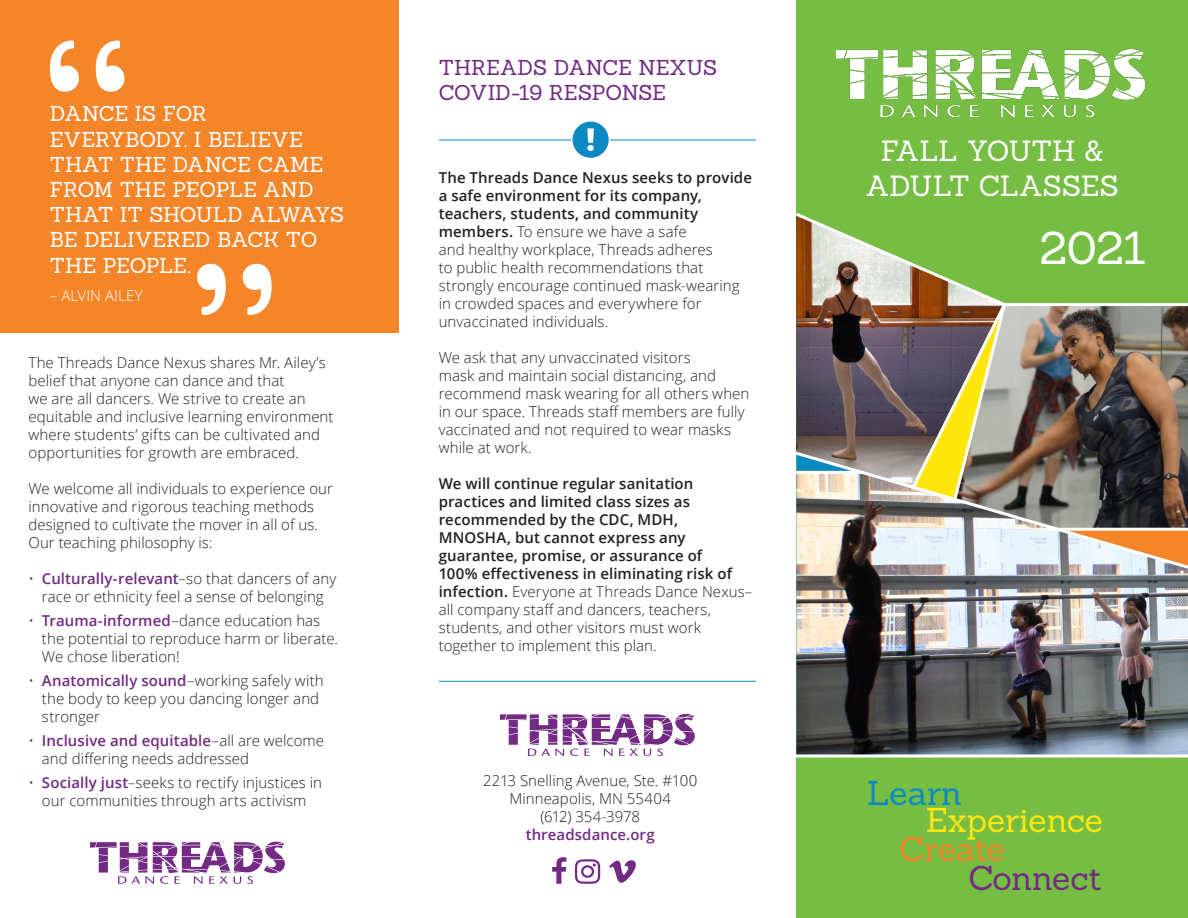
<style>
.page{position:relative;width:1188px;height:918px;background:#fff}
.page>*{position:absolute;margin:0;border:0;box-sizing:border-box;transform-origin:0 0}
.Header_-_Align_Left{font:45px "Sanchez";color:#fff}
.t1{font:33.6px "Sanchez";color:#ffe70e}
.t2{font:33.6px "Sanchez";letter-spacing:-.005em;color:#722a83}
.t3{font:33.6px "Sanchez";letter-spacing:-.015em;color:#f58529}
.t4{font:33.6px "Sanchez";color:#0a8ac0}
.Header_-_Align_Left-2{font:28.5px/34.2px "Sanchez";letter-spacing:-.01em;color:#fff;text-align:center}
.Header_-_Align_Left-3{font:21px/25.2px "Sanchez";letter-spacing:-.005em;color:#fff}
.Header_-_Align_Left-4{font:21px/25.2px "Sanchez";letter-spacing:-.005em;color:#722a83}
.Body{font:300 15px/18px "Open Sans";letter-spacing:.005em;color:#231f20}
.Body-2{font:600 15px/18px "Open Sans";letter-spacing:.005em;color:#231f20}
.Body-3{font:600 15px "Open Sans";letter-spacing:.005em;color:#722a83}
.Body-4{font:300 15px "Open Sans";letter-spacing:.015em;color:#fff}
.s1{color:#722a83}
.s2{font-weight:600;color:#722a83}
.s3{font-weight:600}
.s4{font-weight:300}
</style>
<div class="page">
<div style="left:796px;top:0;width:392px;height:918px;background:#75be43"></div>
<div style="left:0;top:0;width:398px;height:333px;background:#f58529"></div>
<svg style="left:50px;top:40px;width:74px;height:52px"></svg>
<svg style="left:197px;top:264px;width:75px;height:51px"></svg>
<svg style="left:90px;top:842px;width:195px;height:42px"></svg>
<svg style="left:500px;top:714px;width:195px;height:42px"></svg>
<svg style="left:552px;top:857px;width:84px;height:27px"></svg>
<hr style="left:439px;top:140px;width:317px;height:1px;background:#0a8ac0">
<img style="left:796px;top:585px;width:392px;height:170px">
<img style="left:796px;top:213px;width:392px;height:233px">
<img style="left:796px;top:446px;width:392px;height:139px">
<hr style="left:1045px;top:528px;width:143px;height:3px;background:#fff">
<hr style="left:791px;top:471px;width:71px;height:3px;background:#fff">
<img style="left:837px;top:50px;width:308px;height:67px">
<div style="left:572px;top:121px;width:37px;height:38px;background:#0a8ac0;border-radius:50%"></div>
<div style="left:571px;top:120px;width:39px;height:39px;border:2px solid #fff;border-radius:50%"></div>
<svg style="left:587px;top:128px;width:7px;height:23px"></svg>
<hr style="left:439px;top:681px;width:317px;height:1px;background:#0a8ac0">
<hr style="left:791px;top:755px;width:397px;height:3px;background:#fff">
<p class="Header_-_Align_Left-3" style="left:50px;top:101px;width:296px">DANCE IS FOR<br>EVERYBODY. I BELIEVE<br>THAT THE DANCE CAME<br>FROM THE PEOPLE AND<br>THAT IT SHOULD ALWAYS<br>BE DELIVERED BACK TO<br>THE PEOPLE.</p>
<p class="Body-4" style="left:50px;top:285px;width:94px">– ALVIN AILEY</p>
<p class="Body" style="left:28px;top:353px;width:307px">The Threads Dance Nexus shares Mr. Ailey’s belief that anyone can dance and that<br>we are all dancers. We strive to create an equitable and inclusive learning environment where students’ gifts can be cultivated and opportunities for growth are embraced.</p>
<p class="Body" style="left:28px;top:479px;width:306px">We welcome all individuals to experience our innovative and rigorous teaching methods designed to cultivate the mover in all of us.<br>Our teaching philosophy is:</p>
<p class="Body" style="left:28px;top:569px;width:309px;text-align:center"><span class="s1">•</span> <span class="s2">Culturally-relevant</span>–so that dancers of any race or ethnicity feel a sense of belonging</p>
<p class="Body" style="left:42px;top:611px;width:298px;text-indent:-14px"><span class="s1">•</span> <span class="s2">Trauma-informed</span>–dance education has the potential to reproduce harm or liberate.<br>We chose liberation!</p>
<p class="Body" style="left:28px;top:671px;width:297px"><span class="s1">•</span> <span class="s2">Anatomically sound</span>–working safely with</p>
<p class="Body" style="left:42px;top:689px;width:279px">the body to keep you dancing longer and stronger</p>
<p class="Body" style="left:42px;top:731px;width:284px;text-indent:-14px"><span class="s1">•</span> <span class="s2">Inclusive and equitable</span>–all are welcome and differing needs addressed</p>
<p class="Body" style="left:28px;top:773px;width:295px"><span class="s1">•</span> <span class="s2">Socially just</span>–seeks to rectify injustices in</p>
<p class="Body" style="left:42px;top:791px;width:266px">our communities through arts activism</p>
<p class="Header_-_Align_Left-4" style="left:439px;top:55px;width:280px">THREADS DANCE NEXUS<br>COVID-19 RESPONSE</p>
<p class="Body" style="left:439px;top:168px;width:315px"><span class="s3">The Threads Dance Nexus seeks to provide a safe environment for its company, teachers, students, and community members.</span> To ensure we have a safe<br>and healthy workplace, Threads adheres<br>to public health recommendations that strongly encourage continued mask-wearing in crowded spaces and everywhere for unvaccinated individuals.</p>
<p class="Body" style="left:439px;top:348px;width:312px">We ask that any unvaccinated visitors<br>mask and maintain social distancing, and recommend mask wearing for all others when in our space. Threads staff members are fully vaccinated and not required to wear masks while at work.</p>
<p class="Body-2" style="left:439px;top:474px;width:315px">We will continue regular sanitation practices and limited class sizes as recommended by the CDC, MDH, MNOSHA, but cannot express any guarantee, promise, or assurance of<br>100% effectiveness in eliminating risk of infection. <span class="s4">Everyone at Threads Dance Nexus– all company staff and dancers, teachers, students, and other visitors must work together to implement this plan.</span></p>
<p class="Body" style="left:483px;top:771px;width:216px">2213 Snelling Avenue, Ste. #100</p>
<p class="Body" style="left:509px;top:789px;width:163px">Minneapolis, MN 55404</p>
<p class="Body" style="left:540px;top:807px;width:101px">(612) 354-3978</p>
<p class="Body-3" style="left:526px;top:824px;width:130px">threadsdance.org</p>
<p class="Header_-_Align_Left-2" style="left:866px;top:134px;width:255px">FALL YOUTH &amp;<br>ADULT CLASSES</p>
<p class="Header_-_Align_Left" style="left:1040px;top:219px;width:108px">2021</p>
<p class="t4" style="left:867px;top:771px;width:96px">Learn</p>
<p class="t1" style="left:926px;top:799px;width:178px">Experience</p>
<p class="t3" style="left:899px;top:828px;width:107px">Create</p>
<p class="t2" style="left:968px;top:856px;width:135px">Connect</p>
</div>
